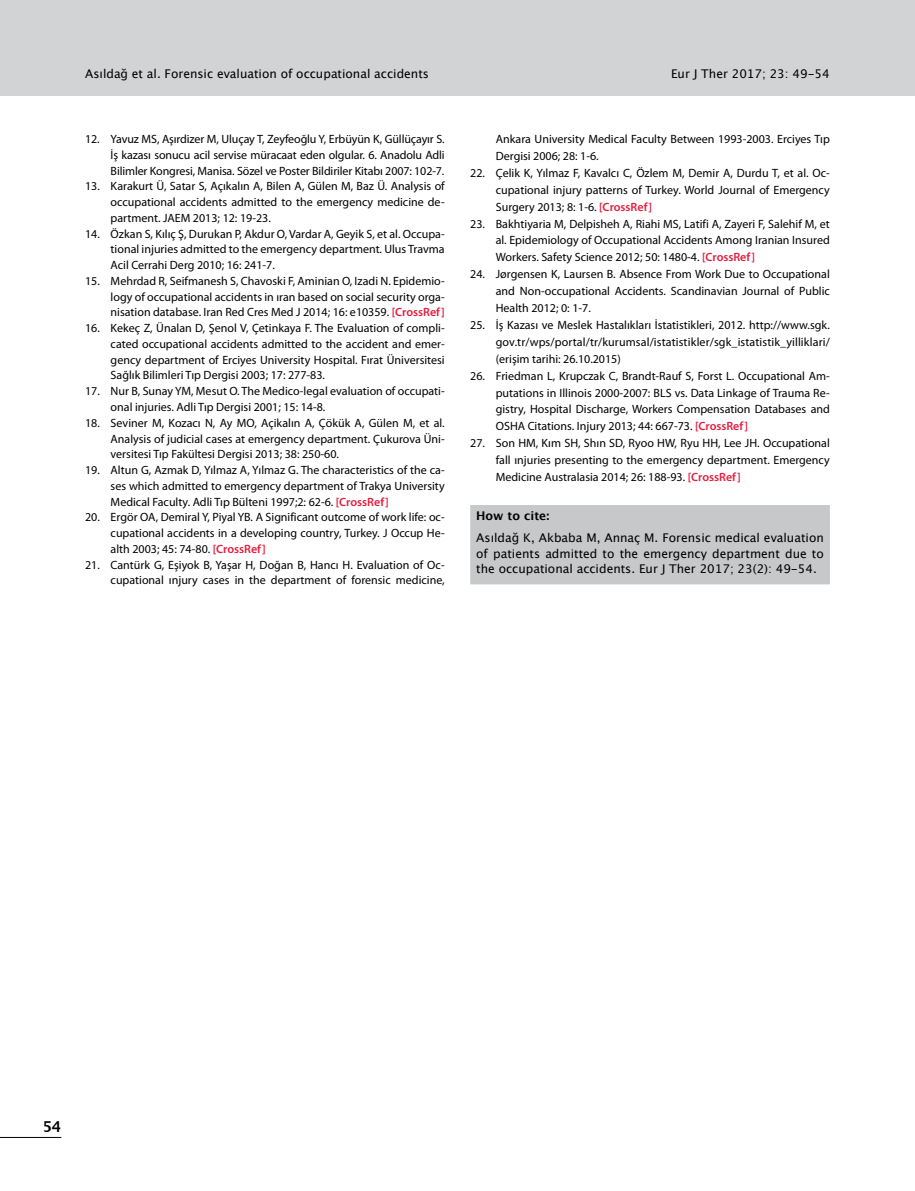
<style>
.page{position:relative;width:915px;height:1191px;background:#fff}
.page>*{position:absolute;margin:0;border:0;box-sizing:border-box;transform-origin:0 0}
.t1{font:700 15px "Lucida Grande";color:#000}
.t2{font:12px/15.8px "Myriad Pro";color:#000;text-align:justify}
.t3{font:12px/15.8px "Lucida Grande";color:#000;text-align:justify}
.t4{font:700 12px "Lucida Grande";color:#000}
.s1{font-weight:600;color:#e41d3f}
</style>
<div class="page">
<div style="left:470px;top:505px;width:359px;height:79px;background:#c7c8ca"></div>
<hr style="left:0;top:1137px;width:61px;height:1px;background:#000">
<div style="left:0;top:0;width:914px;height:95px;background:#d1d3d4"></div>
<p class="t3" style="left:85px;top:66px;width:345px">Asıldağ et al. Forensic evaluation of occupational accidents</p>
<p class="t3" style="left:671px;top:66px;width:160px">Eur J Ther 2017; 23: 49-54</p>
<p class="t2" style="left:111px;top:131px;width:335px;text-indent:-26px">12. Yavuz MS, Aşırdizer M, Uluçay T, Zeyfeoğlu Y, Erbüyün K, Güllüçayır S.<br>İş kazası sonucu acil servise müracaat eden olgular. 6. Anadolu Adli Bilimler Kongresi, Manisa. Sözel ve Poster Bildiriler Kitabı 2007: 102-7.</p>
<p class="t2" style="left:111px;top:178px;width:335px;text-indent:-26px">13. Karakurt Ü, Satar S, Açıkalın A, Bilen A, Gülen M, Baz Ü. Analysis of occupational accidents admitted to the emergency medicine de&shy;partment. JAEM 2013; 12: 19-23.</p>
<p class="t2" style="left:111px;top:225px;width:335px;text-indent:-26px">14. Özkan S, Kılıç Ş, Durukan P, Akdur O, Vardar A, Geyik S, et al. Occupa&shy;tional injuries admitted to the emergency department. Ulus Travma Acil Cerrahi Derg 2010; 16: 241-7.</p>
<p class="t2" style="left:111px;top:273px;width:335px;text-indent:-26px">15. Mehrdad R, Seifmanesh S, Chavoski F, Aminian O, Izadi N. Epidemio&shy;logy of occupational accidents in ıran based on social security orga&shy;nisation database. Iran Red Cres Med J 2014; 16: e10359. <span class="s1">[CrossRef]</span></p>
<p class="t2" style="left:111px;top:320px;width:335px;text-indent:-26px">16. Kekeç Z, Ünalan D, Şenol V, Çetinkaya F. The Evaluation of compli&shy;cated occupational accidents admitted to the accident and emer&shy;gency department of Erciyes University Hospital. Fırat Üniversitesi Sağlık Bilimleri Tıp Dergisi 2003; 17: 277-83.</p>
<p class="t2" style="left:111px;top:383px;width:335px;text-indent:-26px">17. Nur B, Sunay YM, Mesut O. The Medico-legal evaluation of occupati&shy;onal injuries. Adli Tıp Dergisi 2001; 15: 14-8.</p>
<p class="t2" style="left:111px;top:415px;width:335px;text-indent:-26px">18. Seviner M, Kozacı N, Ay MO, Açikalın A, Çökük A, Gülen M, et al.<br>Analysis of judicial cases at emergency department. Çukurova Üni&shy;versitesi Tıp Fakültesi Dergisi 2013; 38: 250-60.</p>
<p class="t2" style="left:111px;top:462px;width:335px;text-indent:-26px">19. Altun G, Azmak D, Yılmaz A, Yılmaz G. The characteristics of the ca&shy;ses which admitted to emergency department of Trakya University Medical Faculty. Adli Tıp Bülteni 1997;2: 62-6. <span class="s1">[CrossRef]</span></p>
<p class="t2" style="left:111px;top:509px;width:335px;text-indent:-26px">20. Ergör OA, Demiral Y, Piyal YB. A Significant outcome of work life: oc&shy;cupational accidents in a developing country, Turkey. J Occup He&shy;alth 2003; 45: 74-80. <span class="s1">[CrossRef]</span></p>
<p class="t2" style="left:85px;top:556px;width:361px;text-align:right">21. Cantürk G, Eşiyok B, Yaşar H, Doğan B, Hancı H. Evaluation of Oc&shy;cupational ınjury cases in the department of forensic medicine,</p>
<p class="t2" style="left:495px;top:130px;width:335px;line-height:17px">Ankara University Medical Faculty Between 1993-2003. Erciyes Tıp<br>Dergisi 2006; 28: 1-6.</p>
<p class="t2" style="left:495px;top:164px;width:335px;line-height:17px;text-indent:-26px">22. Çelik K, Yılmaz F, Kavalcı C, Özlem M, Demir A, Durdu T, et al. Oc&shy;cupational injury patterns of Turkey. World Journal of Emergency Surgery 2013; 8: 1-6. <span class="s1">[CrossRef]</span></p>
<p class="t2" style="left:495px;top:215px;width:335px;line-height:17px;text-indent:-26px">23. Bakhtiyaria M, Delpisheh A, Riahi MS, Latifi A, Zayeri F, Salehif M, et al. Epidemiology of Occupational Accidents Among Iranian Insured Workers. Safety Science 2012; 50: 1480-4. <span class="s1">[CrossRef]</span></p>
<p class="t2" style="left:495px;top:265px;width:335px;line-height:17px;text-indent:-26px">24. Jørgensen K, Laursen B. Absence From Work Due to Occupational and Non-occupational Accidents. Scandinavian Journal of Public Health 2012; 0: 1-7.</p>
<p class="t2" style="left:495px;top:316px;width:335px;line-height:17px;text-indent:-26px">25. İş Kazası ve Meslek Hastalıkları İstatistikleri, 2012. http://www.sgk. gov.tr/wps/portal/tr/kurumsal/istatistikler/sgk_istatistik_yilliklari/ (erişim tarihi: 26.10.2015)</p>
<p class="t2" style="left:495px;top:367px;width:335px;line-height:17px;text-indent:-26px">26. Friedman L, Krupczak C, Brandt-Rauf S, Forst L. Occupational Am&shy;putations in Illinois 2000-2007: BLS vs. Data Linkage of Trauma Re&shy;gistry, Hospital Discharge, Workers Compensation Databases and OSHA Citations. Injury 2013; 44: 667-73. <span class="s1">[CrossRef]</span></p>
<p class="t2" style="left:495px;top:434px;width:335px;line-height:17px;text-indent:-26px">27. Son HM, Kım SH, Shın SD, Ryoo HW, Ryu HH, Lee JH. Occupational fall ınjuries presenting to the emergency department. Emergency Medicine Australasia 2014; 26: 188-93. <span class="s1">[CrossRef]</span></p>
<p class="t4" style="left:476px;top:506px;width:74px">How to cite:</p>
<p class="t3" style="left:476px;top:530px;width:349px">Asıldağ K, Akbaba M, Annaç M. Forensic medical evaluation of patients admitted to the emergency department due to the occupational accidents. Eur J Ther 2017; 23(2): 49-54.</p>
<p class="t1" style="left:42px;top:1114px;width:20px">54</p>
</div>
